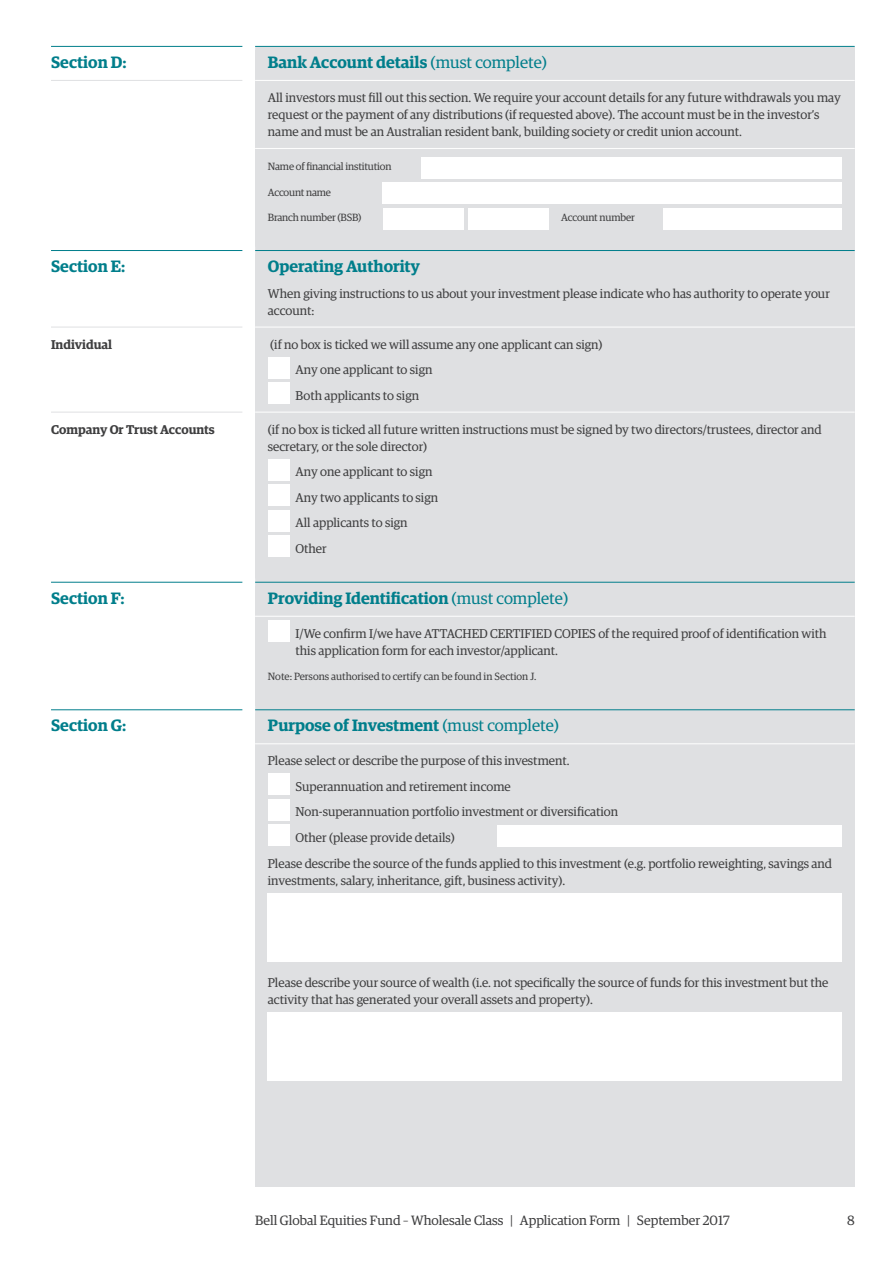
<style>
.page{position:relative;width:893px;height:1263px;background:#fff}
.page>*{position:absolute;margin:0;border:0;box-sizing:border-box;transform-origin:0 0}
.Heading_02{font:600 16.5px "Guardian Egyp";color:#007e8b}
.t1{font:13.5px "Guardian Egyp";color:#3e3e3f}
.Form_text{font:12.75px/17px "Guardian Egyp";color:#3e3e3f}
.Form_text_-_rule{font:12.75px/17px "Guardian Egyp";color:#3e3e3f}
.Margin_head_-_rule{font:600 12.75px "Guardian Egyp";color:#3e3e3f}
.Form_footnote{font:10.5px "Guardian Egyp";color:#3e3e3f}
.Form_field{font:10.5px "Guardian Egyp";letter-spacing:-.015em;color:#3e3e3f}
.Form_field_-_rule{font:10.5px "Guardian Egyp";letter-spacing:-.015em;color:#3e3e3f}
.s1{font-weight:400}
</style>
<div class="page">
<div style="left:255px;top:47px;width:600px;height:1139px;background:#dfe0e2"></div>
<hr style="left:51px;top:46px;width:804px;height:1px;background:#007e8b">
<div style="left:242px;top:43px;width:13px;height:7px;background:#fff"></div>
<hr style="left:51px;top:80px;width:191px;height:1px;background:#dfe0e2">
<hr style="left:255px;top:80px;width:600px;height:1px;background:#fff">
<hr style="left:255px;top:148px;width:600px;height:1px;background:#fff">
<hr style="left:51px;top:250px;width:804px;height:1px;background:#007e8b">
<div style="left:242px;top:247px;width:13px;height:7px;background:#fff"></div>
<hr style="left:51px;top:327px;width:191px;height:1px;background:#dfe0e2">
<hr style="left:51px;top:412px;width:191px;height:1px;background:#dfe0e2">
<hr style="left:255px;top:327px;width:600px;height:1px;background:#fff">
<hr style="left:255px;top:412px;width:600px;height:1px;background:#fff">
<div style="left:268px;top:357px;width:21px;height:21px;background:#fff"></div>
<div style="left:268px;top:383px;width:21px;height:21px;background:#fff"></div>
<div style="left:268px;top:459px;width:21px;height:21px;background:#fff"></div>
<div style="left:268px;top:485px;width:21px;height:21px;background:#fff"></div>
<div style="left:268px;top:510px;width:21px;height:21px;background:#fff"></div>
<div style="left:268px;top:536px;width:21px;height:21px;background:#fff"></div>
<hr style="left:51px;top:582px;width:804px;height:1px;background:#007e8b">
<div style="left:242px;top:578px;width:13px;height:8px;background:#fff"></div>
<hr style="left:255px;top:616px;width:600px;height:1px;background:#fff">
<div style="left:268px;top:621px;width:21px;height:21px;background:#fff"></div>
<hr style="left:51px;top:709px;width:804px;height:1px;background:#007e8b">
<div style="left:242px;top:706px;width:13px;height:7px;background:#fff"></div>
<hr style="left:255px;top:743px;width:600px;height:1px;background:#fff">
<div style="left:268px;top:774px;width:21px;height:21px;background:#fff"></div>
<div style="left:268px;top:799px;width:21px;height:22px;background:#fff"></div>
<div style="left:268px;top:825px;width:21px;height:21px;background:#fff"></div>
<div style="left:497px;top:825px;width:345px;height:21px;background:#fff"></div>
<div style="left:268px;top:893px;width:574px;height:68px;background:#fff"></div>
<div style="left:268px;top:1012px;width:574px;height:68px;background:#fff"></div>
<div style="left:421px;top:157px;width:421px;height:22px;background:#fff"></div>
<div style="left:383px;top:183px;width:459px;height:21px;background:#fff"></div>
<div style="left:468px;top:208px;width:81px;height:22px;background:#fff"></div>
<div style="left:383px;top:208px;width:80px;height:22px;background:#fff"></div>
<div style="left:663px;top:208px;width:179px;height:22px;background:#fff"></div>
<p class="Heading_02" style="left:51px;top:50px;width:77px">Section D:</p>
<p class="Heading_02" style="left:268px;top:50px;width:281px">Bank Account details <span class="s1">(must complete)</span></p>
<p class="Form_text_-_rule" style="left:268px;top:88px;width:574px">All investors must fill out this section. We require your account details for any future withdrawals you may request or the payment of any distributions (if requested above). The account must be in the investor’s name and must be an Australian resident bank, building society or credit union account.</p>
<p class="Form_field_-_rule" style="left:268px;top:159px;width:125px">Name of financial institution</p>
<p class="Form_field" style="left:268px;top:185px;width:65px">Account name</p>
<p class="Form_field" style="left:268px;top:210px;width:95px">Branch number (BSB)</p>
<p class="Form_field" style="left:561px;top:210px;width:75px">Account number</p>
<p class="Heading_02" style="left:51px;top:254px;width:76px">Section E:</p>
<p class="Heading_02" style="left:268px;top:254px;width:154px">Operating Authority</p>
<p class="Margin_head_-_rule" style="left:51px;top:335px;width:63px">Individual</p>
<p class="Margin_head_-_rule" style="left:51px;top:420px;width:165px">Company Or Trust Accounts</p>
<p class="Form_text" style="left:268px;top:284px;width:563px">When giving instructions to us about your investment please indicate who has authority to operate your account:</p>
<p class="Form_text_-_rule" style="left:270px;top:335px;width:334px">(if no box is ticked we will assume any one applicant can sign)</p>
<p class="Form_text" style="left:296px;top:360px;width:138px">Any one applicant to sign</p>
<p class="Form_text" style="left:296px;top:386px;width:125px">Both applicants to sign</p>
<p class="Form_text_-_rule" style="left:268px;top:420px;width:555px">(if no box is ticked all future written instructions must be signed by two directors/trustees, director and secretary, or the sole director)</p>
<p class="Form_text" style="left:296px;top:463px;width:138px">Any one applicant to sign</p>
<p class="Form_text" style="left:296px;top:488px;width:144px">Any two applicants to sign</p>
<p class="Form_text" style="left:296px;top:514px;width:114px">All applicants to sign</p>
<p class="Form_text" style="left:296px;top:539px;width:33px">Other</p>
<p class="Heading_02" style="left:51px;top:586px;width:75px">Section F:</p>
<p class="Heading_02" style="left:268px;top:586px;width:302px">Providing Identification <span class="s1">(must complete)</span></p>
<p class="Form_text_-_rule" style="left:296px;top:624px;width:533px">I/We confirm I/we have ATTACHED CERTIFIED COPIES of the required proof of identification with this application form for each investor/applicant.</p>
<p class="Form_footnote" style="left:268px;top:669px;width:270px">Note: Persons authorised to certify can be found in Section J.</p>
<p class="Heading_02" style="left:51px;top:713px;width:77px">Section G:</p>
<p class="Heading_02" style="left:268px;top:713px;width:293px">Purpose of Investment <span class="s1">(must complete)</span></p>
<p class="Form_text_-_rule" style="left:268px;top:752px;width:303px">Please select or describe the purpose of this investment.</p>
<p class="Form_text" style="left:296px;top:777px;width:217px">Superannuation and retirement income</p>
<p class="Form_text" style="left:296px;top:803px;width:324px">Non-superannuation portfolio investment or diversification</p>
<p class="Form_text" style="left:296px;top:828px;width:161px">Other (please provide details)</p>
<p class="Form_text" style="left:268px;top:854px;width:566px">Please describe the source of the funds applied to this investment (e.g. portfolio reweighting, savings and investments, salary, inheritance, gift, business activity).</p>
<p class="Form_text" style="left:268px;top:973px;width:562px">Please describe your source of wealth (i.e. not specifically the source of funds for this investment but the activity that has generated your overall assets and property).</p>
<p class="t1" style="left:255px;top:1211px;width:476px">Bell Global Equities Fund – Wholesale Class | Application Form | September 2017</p>
<p class="t1" style="left:847px;top:1211px;width:9px">8</p>
</div>
